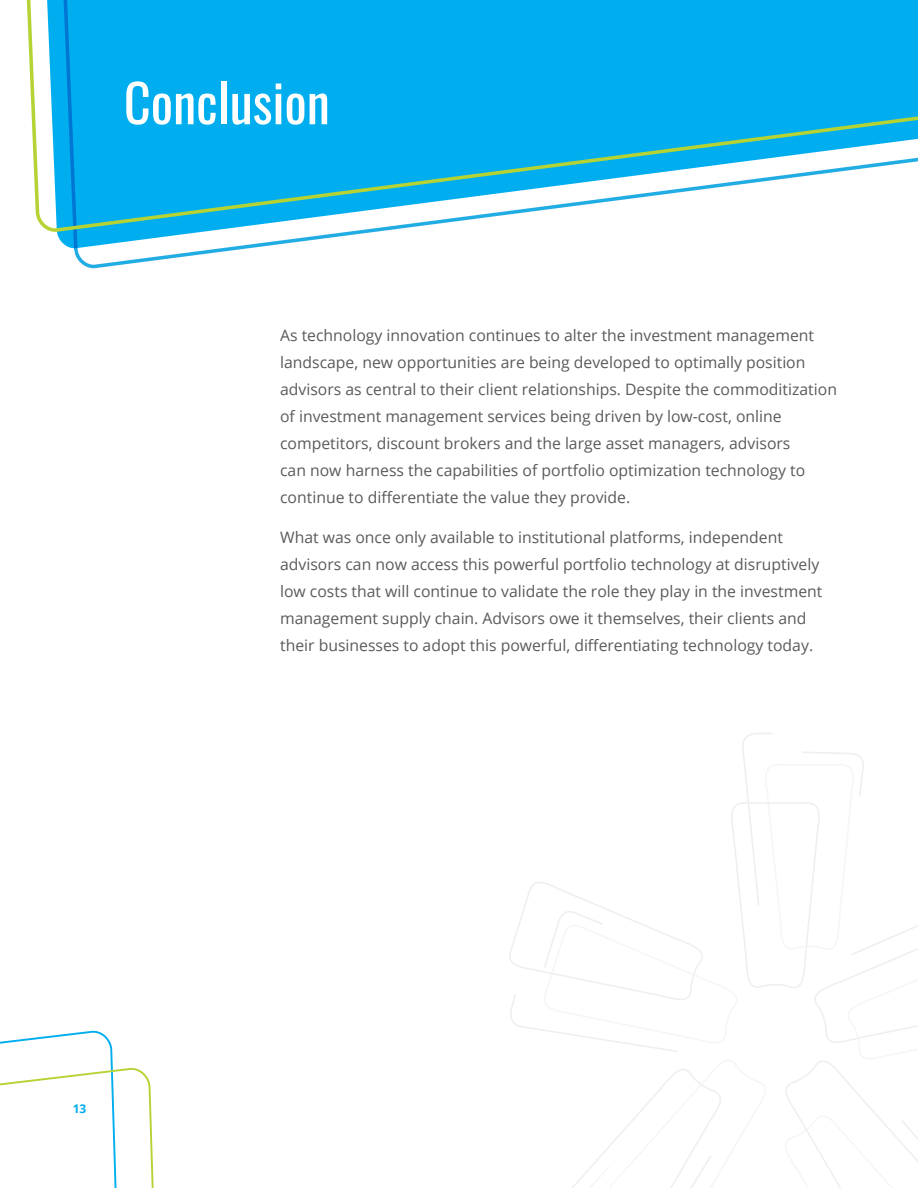
<style>
.page{position:relative;width:918px;height:1188px;background:#fff}
.page>*{position:absolute;margin:0;border:0;box-sizing:border-box;transform-origin:0 0}
.t1{font:52.5px "Oswald";color:#fff}
.t2{font:15.75px/27px "Open Sans";color:#595a5c}
.t3{font:700 12px "Open Sans";color:#00aeef}
</style>
<div class="page">
<svg style="left:0;top:1030px;width:154px;height:158px"></svg>
<svg style="left:57px;top:233px;width:309px;height:36px"></svg>
<svg style="left:26px;top:0;width:892px;height:233px"></svg>
<svg style="left:509px;top:733px;width:409px;height:455px"></svg>
<h1 class="t1" style="left:124px;top:56px;width:208px">Conclusion</h1>
<p class="t2" style="left:280px;top:321px;width:558px">As technology innovation continues to alter the investment management landscape, new opportunities are being developed to optimally position advisors as central to their client relationships. Despite the commoditization of investment management services being driven by low-cost, online competitors, discount brokers and the large asset managers, advisors<br>can now harness the capabilities of portfolio optimization technology to continue to differentiate the value they provide.</p>
<p class="t2" style="left:280px;top:524px;width:544px">What was once only available to institutional platforms, independent advisors can now access this powerful portfolio technology at disruptively low costs that will continue to validate the role they play in the investment management supply chain. Advisors owe it themselves, their clients and their businesses to adopt this powerful, differentiating technology today.</p>
<p class="t3" style="left:73px;top:1101px;width:15px">13</p>
</div>
